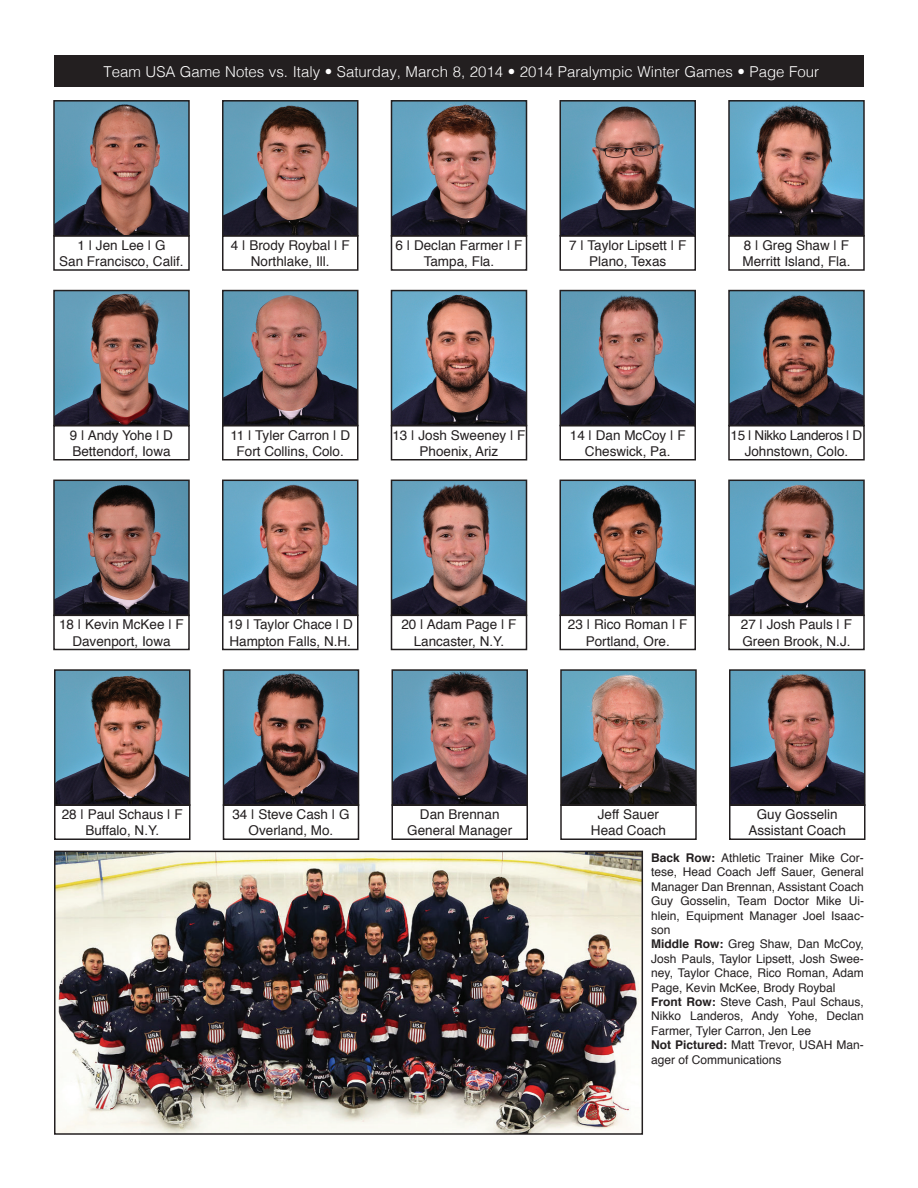
<style>
.page{position:relative;width:918px;height:1188px;background:#fff}
.page>*{position:absolute;margin:0;border:0;box-sizing:border-box;transform-origin:0 0}
.t1{font:300 15px "Helvetica";color:#fff}
.t2{font:13.5px/16.2px "Helvetica";color:#231f20;text-align:center}
.t3{font:13.5px/16.2px "Helvetica";letter-spacing:-.03em;color:#231f20;text-align:center}
.t4{font:12px/14.4px "Helvetica";color:#231f20}
.s1{font-weight:700}
</style>
<div class="page">
<div style="left:54px;top:56px;width:810px;height:31px;background:#231f20"></div>
<img style="left:56px;top:103px;width:131px;height:131px">
<div style="left:53px;top:100px;width:137px;height:137px;border:2px solid #231f20"></div>
<div style="left:53px;top:235px;width:137px;height:36px;border:2px solid #231f20"></div>
<img style="left:225px;top:103px;width:130px;height:131px">
<div style="left:222px;top:100px;width:136px;height:137px;border:2px solid #231f20"></div>
<div style="left:222px;top:235px;width:136px;height:36px;border:2px solid #231f20"></div>
<img style="left:394px;top:103px;width:130px;height:131px">
<div style="left:391px;top:100px;width:136px;height:137px;border:2px solid #231f20"></div>
<div style="left:391px;top:235px;width:136px;height:36px;border:2px solid #231f20"></div>
<img style="left:563px;top:103px;width:130px;height:131px">
<div style="left:560px;top:100px;width:136px;height:137px;border:2px solid #231f20"></div>
<div style="left:560px;top:235px;width:136px;height:36px;border:2px solid #231f20"></div>
<img style="left:731px;top:103px;width:131px;height:131px">
<div style="left:728px;top:100px;width:137px;height:137px;border:2px solid #231f20"></div>
<div style="left:728px;top:235px;width:137px;height:36px;border:2px solid #231f20"></div>
<img style="left:56px;top:293px;width:131px;height:130px">
<div style="left:53px;top:290px;width:137px;height:136px;border:2px solid #231f20"></div>
<div style="left:53px;top:425px;width:137px;height:35px;border:2px solid #231f20"></div>
<img style="left:225px;top:293px;width:130px;height:130px">
<div style="left:222px;top:290px;width:136px;height:136px;border:2px solid #231f20"></div>
<div style="left:222px;top:425px;width:136px;height:35px;border:2px solid #231f20"></div>
<img style="left:394px;top:293px;width:130px;height:130px">
<div style="left:391px;top:290px;width:136px;height:136px;border:2px solid #231f20"></div>
<div style="left:391px;top:425px;width:136px;height:35px;border:2px solid #231f20"></div>
<img style="left:563px;top:293px;width:130px;height:130px">
<div style="left:560px;top:290px;width:136px;height:136px;border:2px solid #231f20"></div>
<div style="left:560px;top:425px;width:136px;height:35px;border:2px solid #231f20"></div>
<img style="left:731px;top:293px;width:131px;height:130px">
<div style="left:728px;top:290px;width:137px;height:136px;border:2px solid #231f20"></div>
<div style="left:728px;top:425px;width:137px;height:35px;border:2px solid #231f20"></div>
<img style="left:56px;top:483px;width:131px;height:130px">
<div style="left:53px;top:480px;width:137px;height:136px;border:2px solid #231f20"></div>
<div style="left:53px;top:615px;width:137px;height:35px;border:2px solid #231f20"></div>
<img style="left:225px;top:483px;width:130px;height:130px">
<div style="left:222px;top:480px;width:136px;height:136px;border:2px solid #231f20"></div>
<div style="left:222px;top:615px;width:136px;height:35px;border:2px solid #231f20"></div>
<img style="left:394px;top:483px;width:130px;height:130px">
<div style="left:391px;top:480px;width:136px;height:136px;border:2px solid #231f20"></div>
<div style="left:391px;top:615px;width:136px;height:35px;border:2px solid #231f20"></div>
<img style="left:563px;top:483px;width:130px;height:130px">
<div style="left:560px;top:480px;width:136px;height:136px;border:2px solid #231f20"></div>
<div style="left:560px;top:615px;width:136px;height:35px;border:2px solid #231f20"></div>
<img style="left:731px;top:483px;width:131px;height:130px">
<div style="left:728px;top:480px;width:137px;height:136px;border:2px solid #231f20"></div>
<div style="left:728px;top:615px;width:137px;height:35px;border:2px solid #231f20"></div>
<img style="left:57px;top:672px;width:130px;height:131px">
<div style="left:54px;top:669px;width:136px;height:137px;border:2px solid #231f20"></div>
<div style="left:54px;top:804px;width:136px;height:36px;border:2px solid #231f20"></div>
<img style="left:226px;top:672px;width:130px;height:131px">
<div style="left:223px;top:669px;width:136px;height:137px;border:2px solid #231f20"></div>
<div style="left:223px;top:804px;width:136px;height:36px;border:2px solid #231f20"></div>
<img style="left:395px;top:672px;width:130px;height:131px">
<div style="left:392px;top:669px;width:136px;height:137px;border:2px solid #231f20"></div>
<div style="left:392px;top:804px;width:136px;height:36px;border:2px solid #231f20"></div>
<img style="left:563px;top:672px;width:131px;height:131px">
<div style="left:560px;top:669px;width:137px;height:137px;border:2px solid #231f20"></div>
<div style="left:560px;top:804px;width:137px;height:36px;border:2px solid #231f20"></div>
<img style="left:732px;top:672px;width:131px;height:131px">
<div style="left:729px;top:669px;width:137px;height:137px;border:2px solid #231f20"></div>
<div style="left:729px;top:804px;width:137px;height:36px;border:2px solid #231f20"></div>
<img style="left:57px;top:854px;width:583px;height:278px">
<div style="left:54px;top:851px;width:589px;height:284px;border:2px solid #231f20"></div>
<p class="t1" style="left:103px;top:59px;width:717px">Team USA Game Notes vs. Italy • Saturday, March 8, 2014 • 2014 Paralympic Winter Games • Page Four</p>
<p class="t2" style="left:59px;top:237px;width:126px">1 | Jen Lee | G<br>San Francisco, Calif.</p>
<p class="t2" style="left:231px;top:237px;width:120px">4 | Brody Roybal | F<br>Northlake, Ill.</p>
<p class="t2" style="left:395px;top:237px;width:129px">6 | Declan Farmer | F<br>Tampa, Fla.</p>
<p class="t2" style="left:569px;top:237px;width:119px">7 | Taylor Lipsett | F<br>Plano, Texas</p>
<p class="t2" style="left:742px;top:237px;width:110px;text-align:left">8 | Greg Shaw | F<br>Merritt Island, Fla.</p>
<p class="t2" style="left:70px;top:427px;width:105px;text-align:left">9 | Andy Yohe | D<br>Bettendorf, Iowa</p>
<p class="t2" style="left:230px;top:427px;width:121px">11 | Tyler Carron | D<br>Fort Collins, Colo.</p>
<p class="t2" style="left:392px;top:427px;width:135px">13 | Josh Sweeney | F<br>Phoenix, Ariz</p>
<p class="t2" style="left:570px;top:427px;width:117px">14 | Dan McCoy | F<br>Cheswick, Pa.</p>
<p class="t3" style="left:731px;top:427px;width:133px">15 | Nikko Landeros | D<br>Johnstown, Colo.</p>
<p class="t2" style="left:59px;top:617px;width:126px">18 | Kevin McKee | F<br>Davenport, Iowa</p>
<p class="t2" style="left:228px;top:617px;width:127px;text-align:left">19 | Taylor Chace | D<br>Hampton Falls, N.H.</p>
<p class="t2" style="left:401px;top:617px;width:117px">20 | Adam Page | F<br>Lancaster, N.Y.</p>
<p class="t2" style="left:568px;top:617px;width:121px">23 | Rico Roman | F<br>Portland, Ore.</p>
<p class="t2" style="left:741px;top:617px;width:113px;text-align:left">27 | Josh Pauls | F<br>Green Brook, N.J.</p>
<p class="t2" style="left:62px;top:807px;width:123px">28 | Paul Schaus | F<br>Buffalo, N.Y.</p>
<p class="t2" style="left:232px;top:807px;width:119px">34 | Steve Cash | G<br>Overland, Mo.</p>
<p class="t2" style="left:407px;top:807px;width:107px">Dan Brennan<br>General Manager</p>
<p class="t2" style="left:591px;top:807px;width:77px">Jeff Sauer<br>Head Coach</p>
<p class="t2" style="left:748px;top:807px;width:99px">Guy Gosselin<br>Assistant Coach</p>
<p class="t4" style="left:651px;top:851px;width:214px"><span class="s1">Back Row:</span> Athletic Trainer Mike Cor&shy;tese, Head Coach Jeff Sauer, General<br>Manager Dan Brennan, Assistant Coach<br>Guy Gosselin, Team Doctor Mike Ui&shy;hlein, Equipment Manager Joel Isaac&shy;son<br><span class="s1">Middle Row:</span> Greg Shaw, Dan McCoy,<br>Josh Pauls, Taylor Lipsett, Josh Swee&shy;ney, Taylor Chace, Rico Roman, Adam<br>Page, Kevin McKee, Brody Roybal<br><span class="s1">Front Row:</span> Steve Cash, Paul Schaus,<br>Nikko Landeros, Andy Yohe, Declan<br>Farmer, Tyler Carron, Jen Lee<br><span class="s1">Not Pictured:</span> Matt Trevor, USAH Man&shy;ager of Communications</p>
</div>
